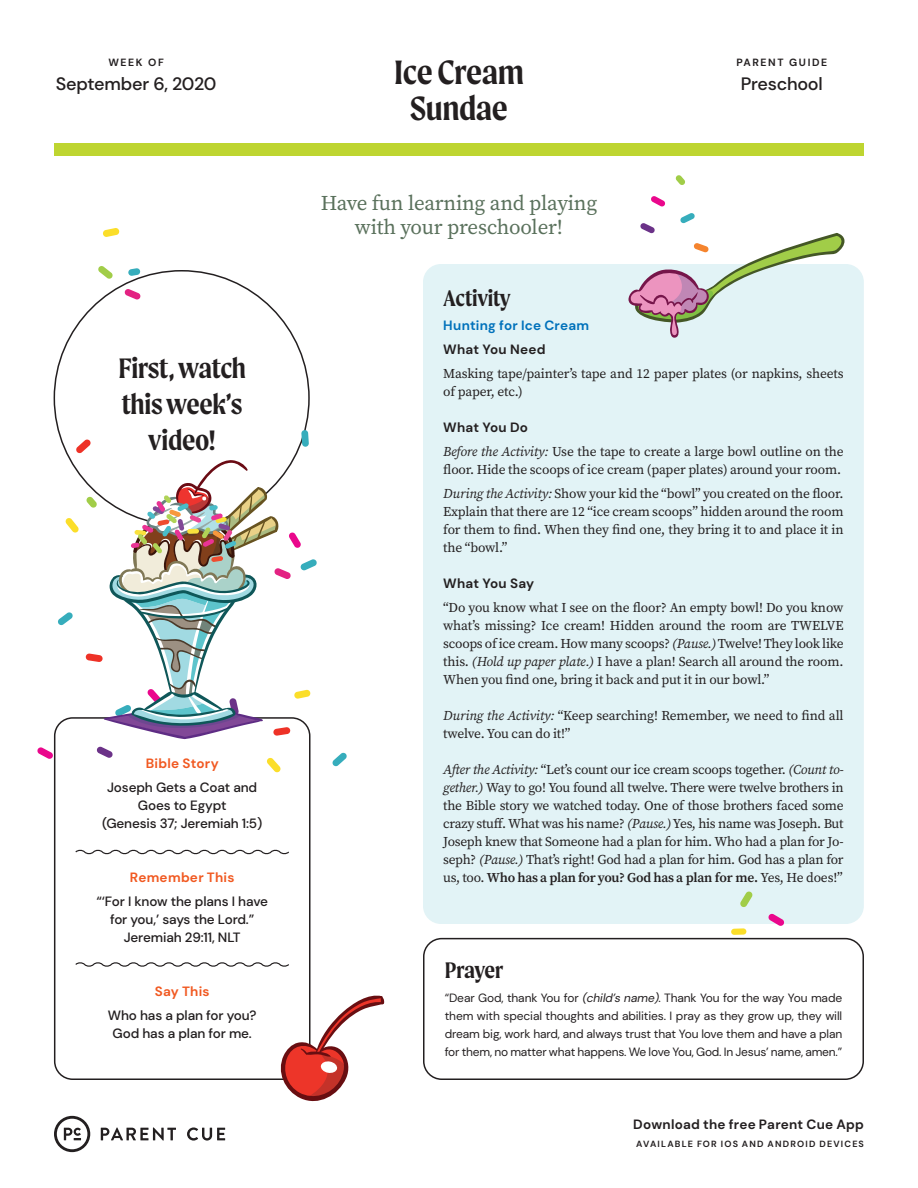
<style>
.page{position:relative;width:918px;height:1188px;background:#fff}
.page>*{position:absolute;margin:0;border:0;box-sizing:border-box;transform-origin:0 0}
.t1{font:600 36px/36px "Moret";letter-spacing:-.015em;color:#231f20;text-align:center}
.t2{font:600 30px/36px "Moret";letter-spacing:-.01em;color:#231f20;text-align:center}
.t3{font:600 24px "Moret";letter-spacing:-.01em;color:#231f20}
.t4{font:21px/24px "Source Serif Pro";letter-spacing:-.01em;color:#5a715c;text-align:center}
.t5{font:500 18px "DM Sans";letter-spacing:-.015em;color:#231f20}
.t6{font:13.5px/18px "Source Serif Pro";letter-spacing:-.01em;color:#231f20}
.t7{font:500 13.5px/18px "DM Sans";letter-spacing:-.01em;color:#231f20;text-align:center}
.t8{font:700 13.5px "DM Sans";letter-spacing:.015em;color:#231f20}
.t9{font:700 13.5px "DM Sans";letter-spacing:.02em;color:#f15921}
.t10{font:700 13.5px "DM Sans";letter-spacing:.015em;color:#0071bb}
.t11{font:12px/18px "DM Sans";letter-spacing:-.015em;color:#231f20;text-align:justify}
.t12{font:700 10.5px "DM Sans";letter-spacing:.15em;color:#231f20}
.t13{font:700 9px "DM Sans";letter-spacing:.135em;color:#231f20}
.s1{font-style:italic}
.s2{font-weight:600}
</style>
<div class="page">
<div style="left:423px;top:938px;width:441px;height:142px;border:2px solid #231f20;border-radius:18px"></div>
<div style="left:54px;top:144px;width:810px;height:12px;background:#bed531"></div>
<svg style="left:101px;top:1127px;width:75px;height:14px"></svg>
<svg style="left:187px;top:1127px;width:38px;height:14px"></svg>
<svg style="left:54px;top:1116px;width:36px;height:36px"></svg>
<div style="left:423px;top:264px;width:441px;height:660px;background:#e2f3f6;border-radius:18px"></div>
<div style="left:54px;top:717px;width:257px;height:363px;border:2px solid #231f20;border-radius:18px"></div>
<svg style="left:75px;top:849px;width:214px;height:6px"></svg>
<svg style="left:75px;top:962px;width:214px;height:5px"></svg>
<svg style="left:103px;top:228px;width:17px;height:9px"></svg>
<svg style="left:267px;top:758px;width:14px;height:15px"></svg>
<svg style="left:76px;top:439px;width:15px;height:15px"></svg>
<svg style="left:58px;top:612px;width:15px;height:14px"></svg>
<svg style="left:332px;top:752px;width:15px;height:15px"></svg>
<svg style="left:301px;top:430px;width:8px;height:17px"></svg>
<svg style="left:37px;top:747px;width:16px;height:12px"></svg>
<svg style="left:65px;top:518px;width:14px;height:15px"></svg>
<svg style="left:96px;top:746px;width:17px;height:12px"></svg>
<svg style="left:86px;top:460px;width:231px;height:279px"></svg>
<svg style="left:124px;top:289px;width:17px;height:11px"></svg>
<svg style="left:98px;top:266px;width:15px;height:13px"></svg>
<svg style="left:128px;top:268px;width:12px;height:8px"></svg>
<svg style="left:276px;top:992px;width:108px;height:110px"></svg>
<svg style="left:651px;top:196px;width:15px;height:11px"></svg>
<svg style="left:628px;top:213px;width:223px;height:125px"></svg>
<svg style="left:675px;top:175px;width:10px;height:10px"></svg>
<svg style="left:740px;top:891px;width:13px;height:16px"></svg>
<svg style="left:768px;top:913px;width:17px;height:13px"></svg>
<div style="left:731px;top:928px;width:15px;height:7px;background:#fbde2a;border-radius:3px"></div>
<p class="t12" style="left:108px;top:58px;width:57px">WEEK OF</p>
<h3 class="t5" style="left:56px;top:77px;width:162px">September 6, 2020</h3>
<h2 class="t2" style="left:118px;top:350px;width:129px">First, watch this week’s video!</h2>
<p class="t9" style="left:146px;top:758px;width:75px">Bible Story</p>
<p class="t7" style="left:102px;top:780px;width:162px">Joseph Gets a Coat and<br>Goes to Egypt<br>(Genesis 37; Jeremiah 1:5)</p>
<p class="t9" style="left:130px;top:872px;width:106px">Remember This</p>
<p class="t7" style="left:96px;top:894px;width:173px">“‘For I know the plans I have for you,’ says the Lord.”<br>Jeremiah 29:11, NLT</p>
<p class="t9" style="left:155px;top:986px;width:56px">Say This</p>
<p class="t7" style="left:108px;top:1008px;width:150px">Who has a plan for you?<br>God has a plan for me.</p>
<h1 class="t1" style="left:394px;top:54px;width:131px">Ice Cream<br>Sundae</h1>
<h3 class="t4" style="left:321px;top:193px;width:278px">Have fun learning and playing with your preschooler!</h3>
<p class="t12" style="left:736px;top:58px;width:92px">PARENT GUIDE</p>
<h3 class="t5" style="left:741px;top:77px;width:84px">Preschool</h3>
<h3 class="t3" style="left:443px;top:284px;width:69px">Activity</h3>
<p class="t10" style="left:443px;top:320px;width:147px">Hunting for Ice Cream</p>
<p class="t8" style="left:443px;top:344px;width:104px">What You Need</p>
<p class="t6" style="left:443px;top:366px;width:402px">Masking tape/painterʼs tape and 12 paper plates (or napkins, sheets of paper, etc.)</p>
<p class="t8" style="left:443px;top:422px;width:86px">What You Do</p>
<p class="t6" style="left:443px;top:444px;width:402px"><span class="s1">Before the Activity:</span> Use the tape to create a large bowl outline on the floor. Hide the scoops of ice cream (paper plates) around your room.</p>
<p class="t6" style="left:443px;top:486px;width:402px;text-align:justify"><span class="s1">During the Activity:</span> Show your kid the “bowl” you created on the floor.<br>Explain that there are 12 “ice cream scoops” hidden around the room for them to find. When they find one, they bring it to and place it in the “bowl.”</p>
<p class="t8" style="left:443px;top:578px;width:92px">What You Say</p>
<p class="t6" style="left:443px;top:600px;width:402px;text-align:justify">“Do you know what I see on the floor? An empty bowl! Do you know whatʼs missing? Ice cream! Hidden around the room are TWELVE scoops of ice cream. How many scoops? <span class="s1">(Pause.)</span> Twelve! They look like this. <span class="s1">(Hold up paper plate.)</span> I have a plan! Search all around the room.<br>When you find one, bring it back and put it in our bowl.”</p>
<p class="t6" style="left:443px;top:708px;width:402px"><span class="s1">During the Activity:</span> “Keep searching! Remember, we need to find all twelve. You can do it!”</p>
<p class="t6" style="left:443px;top:762px;width:402px;text-align:justify"><span class="s1">After the Activity:</span> “Letʼs count our ice cream scoops together. <span class="s1">(Count to&shy;gether.)</span> Way to go! You found all twelve. There were twelve brothers in the Bible story we watched today. One of those brothers faced some crazy stuff. What was his name? <span class="s1">(Pause.)</span> Yes, his name was Joseph. But Joseph knew that Someone had a plan for him. Who had a plan for Jo&shy;seph? <span class="s1">(Pause.)</span> Thatʼs right! God had a plan for him. God has a plan for us, too. <span class="s2">Who has a plan for you? God has a plan for me.</span> Yes, He does!”</p>
<h3 class="t3" style="left:445px;top:956px;width:60px">Prayer</h3>
<p class="t11" style="left:445px;top:990px;width:399px">“Dear God, thank You for <span class="s1">(child’s name)</span>. Thank You for the way You made them with special thoughts and abilities. I pray as they grow up, they will dream big, work hard, and always trust that You love them and have a plan for them, no matter what happens. We love You, God. In Jesus’ name, amen.”</p>
<p class="t8" style="left:633px;top:1119px;width:232px">Download the free Parent Cue App</p>
<p class="t13" style="left:636px;top:1141px;width:229px">AVAILABLE FOR IOS AND ANDROID DEVICES</p>
</div>
